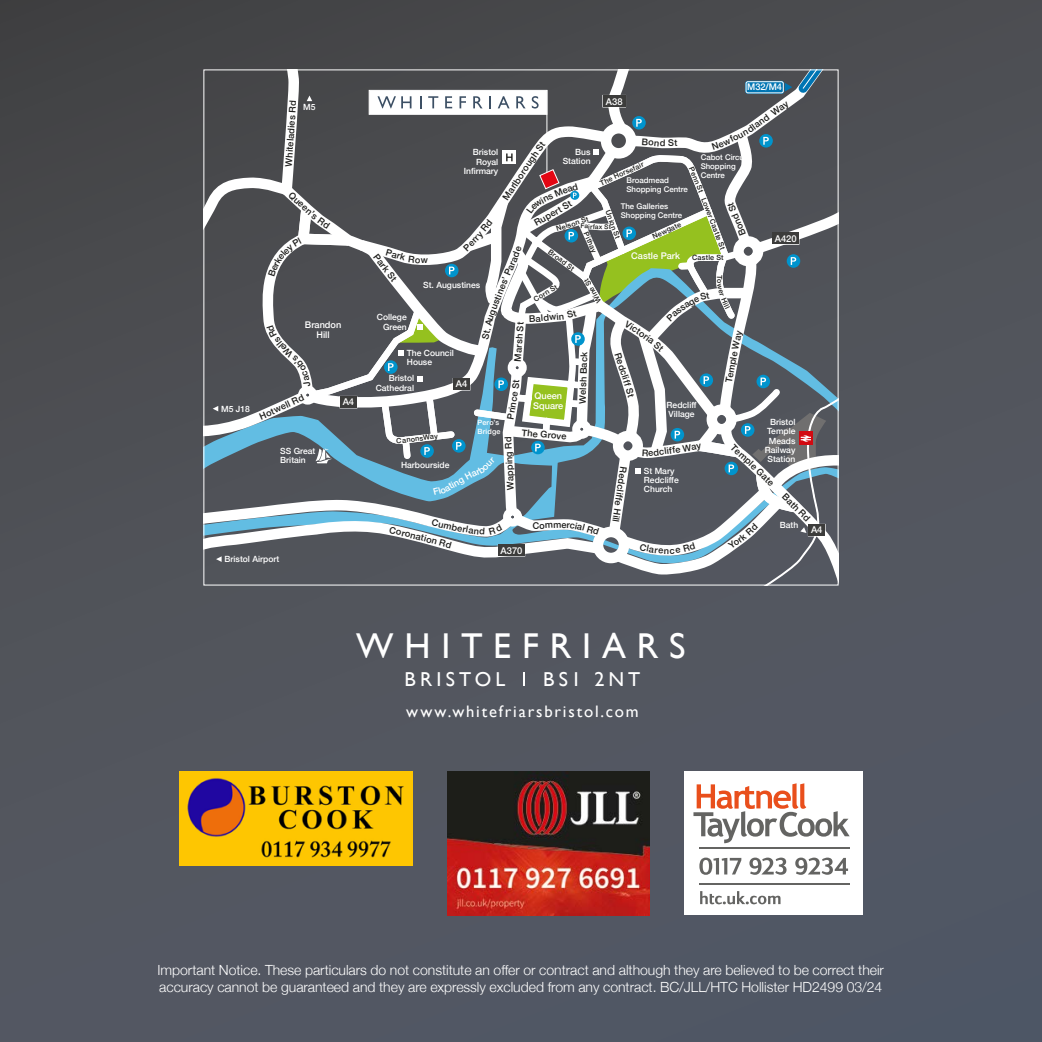
<style>
.page{position:relative;width:1042px;height:1042px;background:#fff}
.page>*{position:absolute;margin:0;border:0;box-sizing:border-box;transform-origin:0 0}
.t1{font:35.88px "Gill Sans";letter-spacing:.3em;color:#fff}
.t2{font:20.12px "Gill Sans";letter-spacing:.205em;color:#fff}
.t3{font:16.62px "Gill Sans";letter-spacing:.11em;color:#fff}
.t4{font:300 14px/17.5px "Helvetica Neue";letter-spacing:-.005em;color:#fff}
.t5{font:500 9.45px "Helvetica Neue";color:#fff}
.t6{font:500 9.28px "Helvetica Neue";color:#1d1d1b}
.t7{font:500 9.28px "Helvetica Neue";color:#fff}
.t8{font:500 9.1px "Helvetica Neue";color:#1d1d1b}
.t9{font:500 9.1px/10.5px "Helvetica Neue";color:#fff}
.t10{font:500 8.58px/9.3px "Helvetica Neue";color:#fff;text-align:right}
.t11{font:500 7.88px/9.3px "Helvetica Neue";color:#fff}
.t12{font:500 7.17px "Helvetica Neue";letter-spacing:.025em;color:#1d1d1b}
.t13{font:500 7.17px/8.8px "Helvetica Neue";letter-spacing:.03em;color:#fff}
.t14{font:500 6.65px "Helvetica Neue";color:#1d1d1b}
.s1{font-size:9.1px}
.s2{font-size:9.28px}
</style>
<div class="page">
<div style="left:0;top:0;width:1042px;height:1042px;background:linear-gradient(to bottom,#4a4a4d,#555a67)"></div>
<img style="left:447px;top:771px;width:202px;height:144px">
<img style="left:179px;top:771px;width:234px;height:94px">
<div style="left:684px;top:771px;width:179px;height:144px;background:#fff"></div>
<hr style="left:699px;top:847px;width:150px;height:2px;background:#646462">
<hr style="left:699px;top:883px;width:150px;height:2px;background:#646462">
<svg style="left:700px;top:891px;width:80px;height:13px"></svg>
<svg style="left:699px;top:857px;width:42px;height:18px"></svg>
<svg style="left:749px;top:857px;width:37px;height:18px"></svg>
<svg style="left:795px;top:857px;width:53px;height:18px"></svg>
<svg style="left:693px;top:783px;width:156px;height:60px"></svg>
<svg style="left:523px;top:672px;width:2px;height:14px"></svg>
<svg style="left:204px;top:70px;width:634px;height:515px"></svg>
<p class="t9" style="left:747px;top:81px;width:36px">M32/M4</p>
<p class="t6" style="left:281px;top:166px;width:62px;rotate:-86deg">Wh<span class="s1">i</span>tel<span class="s1">adi</span>es R</p>
<p class="t10" style="left:303px;top:102px;width:14px">M5</p>
<p class="t9" style="left:305px;top:319px;width:38px;text-align:center">Brandon<br>Hill</p>
<p class="t10" style="left:221px;top:403px;width:30px">M5 J18</p>
<p class="t6" style="left:263px;top:407px;width:28px;rotate:-24deg">ot<span class="s1">w</span>ell</p>
<p class="t10" style="left:280px;top:445px;width:37px;text-align:left">SS Great<br>Britain</p>
<p class="t5" style="left:343px;top:394px;width:13px">A4</p>
<p class="t5" style="left:606px;top:94px;width:18px">A38</p>
<p class="t8" style="left:744px;top:125px;width:50px;rotate:-36deg">d<span class="s2">la</span>nd <span class="s2">W</span>ay</p>
<p class="t10" style="left:563px;top:146px;width:29px">Bus<br>Station</p>
<p class="t10" style="left:464px;top:147px;width:36px">Bristol<br>Royal<br>Infirmary</p>
<p class="t11" style="left:700px;top:152px;width:49px">Cabot Circus<br>Shopping<br>Centre</p>
<p class="t8" style="left:503px;top:188px;width:39px;rotate:-56deg">arl<span class="s2">bo</span>r<span class="s2">ou</span></p>
<p class="t12" style="left:598px;top:178px;width:39px;rotate:-24deg">The Horsef</p>
<p class="t11" style="left:626px;top:175px;width:63px">Broadmead<br>Shopping Centre</p>
<p class="t12" style="left:704px;top:183px;width:69px;rotate:69deg">St Lower Castle St</p>
<p class="t11" style="left:621px;top:201px;width:63px">The Galleries<br>Shopping Centre</p>
<p class="t6" style="left:733px;top:232px;width:27px;rotate:-112deg"><span class="s1">o</span>nd S</p>
<p class="t6" style="left:542px;top:211px;width:19px;rotate:-30deg">pe<span class="s1">rt</span></p>
<p class="t12" style="left:613px;top:208px;width:31px;rotate:70deg">Union St</p>
<p class="t12" style="left:555px;top:223px;width:35px;rotate:-17deg">Nelson St</p>
<p class="t12" style="left:650px;top:231px;width:32px;rotate:-24deg">Newgate</p>
<p class="t14" style="left:581px;top:221px;width:32px;rotate:2deg">Fairfax St</p>
<p class="t12" style="left:591px;top:230px;width:23px;rotate:66deg">Pithay</p>
<p class="t5" style="left:775px;top:231px;width:23px">A420</p>
<p class="t12" style="left:552px;top:246px;width:32px;rotate:36deg">Broad St</p>
<p class="t9" style="left:631px;top:249px;width:50px">Castle Park</p>
<p class="t12" style="left:692px;top:252px;width:33px">Castle St</p>
<p class="t6" style="left:421px;top:252px;width:9px">w</p>
<p class="t8" style="left:385px;top:255px;width:27px;rotate:52deg">a<span class="s2">r</span>k S<span class="s2">t</span></p>
<p class="t12" style="left:594px;top:305px;width:28px;rotate:-120deg">Wni eSt</p>
<p class="t8" style="left:490px;top:297px;width:23px;rotate:-68deg">tine<span class="s2">s</span></p>
<p class="t10" style="left:423px;top:280px;width:59px">St. Augustines</p>
<p class="t12" style="left:531px;top:294px;width:28px;rotate:-30deg">Corn St</p>
<p class="t8" style="left:482px;top:317px;width:23px;rotate:-69deg">ugu<span class="s2">s</span></p>
<p class="t10" style="left:377px;top:312px;width:31px">College<br>Green</p>
<p class="t8" style="left:510px;top:361px;width:41px;rotate:-86deg">Marsh St</p>
<p class="t10" style="left:407px;top:347px;width:48px;text-align:left">The Council<br>House</p>
<p class="t6" style="left:723px;top:371px;width:23px;rotate:-79deg">mp<span class="s1">le</span></p>
<p class="t6" style="left:575px;top:403px;width:53px;rotate:-88deg">Welsh B<span class="s1">a</span>c<span class="s1">k</span></p>
<p class="t10" style="left:376px;top:373px;width:40px">Bristol<br>Cathedral</p>
<p class="t5" style="left:456px;top:376px;width:13px">A4</p>
<p class="t6" style="left:503px;top:418px;width:30px;rotate:-80deg"><span class="s1">P</span>rinc<span class="s1">e</span></p>
<p class="t9" style="left:533px;top:389px;width:32px">Queen<br>Square</p>
<p class="t10" style="left:666px;top:399px;width:32px;text-align:left">Redcliff<br>Village</p>
<p class="t10" style="left:765px;top:417px;width:32px">Bristol<br>Temple<br>Meads<br>Railway<br>Station</p>
<p class="t13" style="left:477px;top:417px;width:25px">Pero’s<br>Bridge</p>
<p class="t8" style="left:522px;top:425px;width:46px;rotate:6deg">The Grove</p>
<p class="t12" style="left:406px;top:434px;width:33px;rotate:-7deg">nonsWay</p>
<p class="t8" style="left:503px;top:490px;width:55px;rotate:-92deg">Wa<span class="s2">pp</span> n<span class="s2">i</span> g R<span class="s2">d</span></p>
<p class="t6" style="left:663px;top:443px;width:18px;rotate:-8deg">liffe</p>
<p class="t10" style="left:401px;top:459px;width:50px">Harbourside</p>
<p class="t8" style="left:631px;top:468px;width:57px;rotate:98deg">Redclif<span class="s2">f</span>e Hil<span class="s2">l</span></p>
<p class="t8" style="left:763px;top:464px;width:22px;rotate:44deg">Gat<span class="s2">e</span></p>
<p class="t10" style="left:644px;top:466px;width:36px;text-align:left">St Mary<br>Redcliffe<br>Church</p>
<p class="t7" style="left:446px;top:480px;width:27px;rotate:-29deg">t<span class="s1">i</span>ng <span class="s1">H</span></p>
<p class="t10" style="left:780px;top:520px;width:20px">Bath</p>
<p class="t6" style="left:561px;top:517px;width:7px">e</p>
<p class="t5" style="left:811px;top:522px;width:13px">A4</p>
<p class="t5" style="left:500px;top:543px;width:23px">A370</p>
<p class="t10" style="left:225px;top:554px;width:56px">Bristol Airport</p>
<h1 class="t1" style="left:356px;top:625px;width:331px">WHITEFRIARS</h1>
<h2 class="t2" style="left:404px;top:667px;width:102px">BRISTOL</h2>
<h2 class="t2" style="left:543px;top:667px;width:99px">BS1 2NT</h2>
<p class="t3" style="left:406px;top:701px;width:234px">www.whitefriarsbristol.com</p>
<p class="t4" style="left:158px;top:960px;width:728px">Important Notice. These particulars do not constitute an offer or contract and although they are believed to be correct their accuracy cannot be guaranteed and they are expressly excluded from any contract. BC/JLL/HTC Hollister HD2499 03/24</p>
</div>
